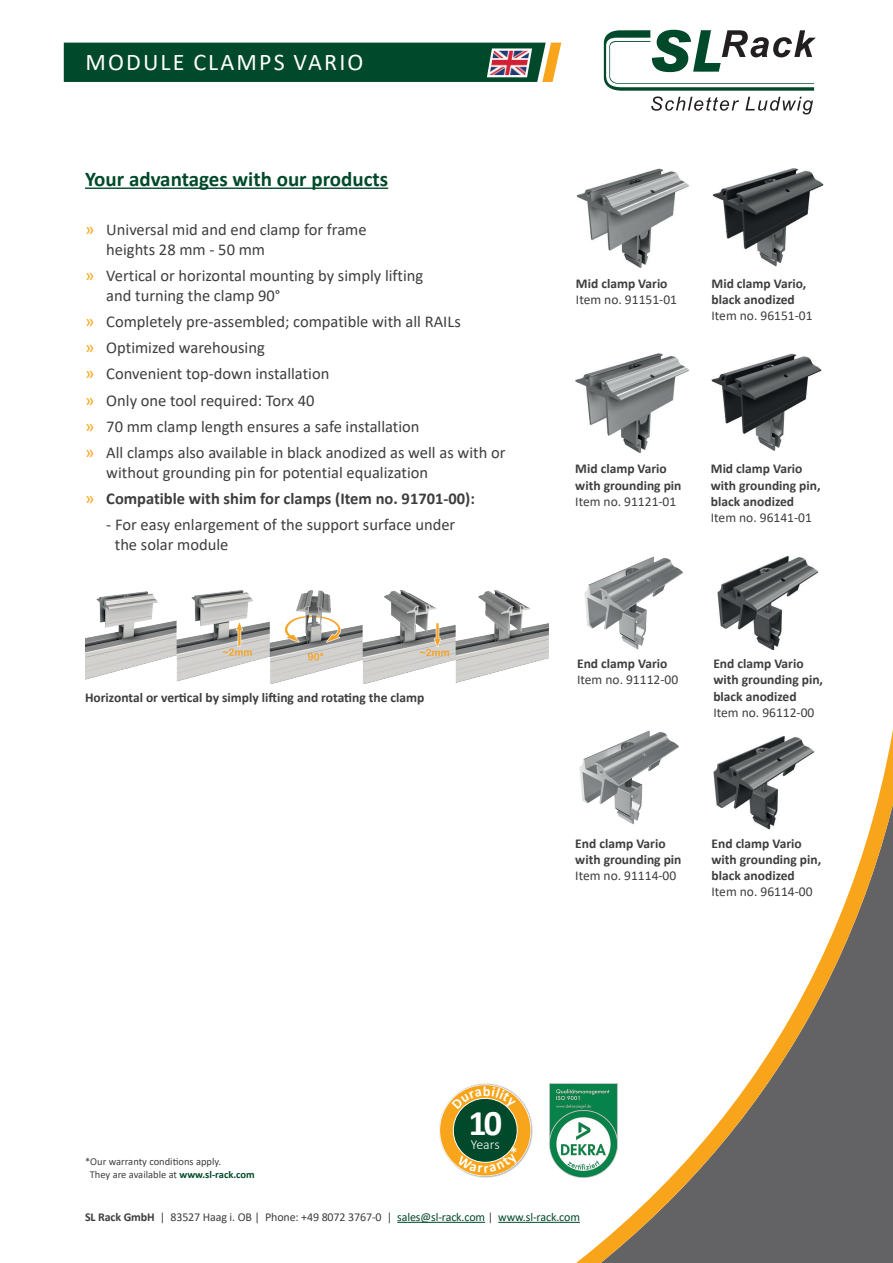
<style>
.page{position:relative;width:893px;height:1263px;background:#fff}
.page>*{position:absolute;margin:0;border:0;box-sizing:border-box;transform-origin:0 0}
.t1{font:700 36.15px "Calibri";color:#fff}
.t2{font:24px "Calibri";letter-spacing:.09em;color:#fff}
.t3{font:700 21px "Calibri";color:#00492a}
.t4{font:16.5px/26.2px "Calibri";color:#3e3e3f}
.t5{font:700 16.5px/26.2px "Calibri";color:#3e3e3f}
.t6{font:300 13.95px "Calibri";letter-spacing:-.01em;color:#fff}
.t7{font:700 13.5px/16.2px "Calibri";color:#3e3e3f}
.t8{font:13.5px "Calibri";color:#3e3e3f}
.t9{font:12px "Calibri";letter-spacing:-.01em;color:#3e3e3f}
.t10{font:10.5px/12.6px "Calibri";color:#3e3e3f}
.s1{font-size:18px;color:#f9a51b}
.s2{font-weight:400}
.s3{font-weight:400;font-size:18px;color:#f9a51b}
.s4{font-weight:700;color:#00492a}
.s5{font-weight:700}
.s6{color:#00492a}
</style>
<div class="page">
<svg style="left:604px;top:30px;width:212px;height:84px"></svg>
<hr style="left:397px;top:1222px;width:88px;height:1px;background:#00492a">
<hr style="left:498px;top:1222px;width:82px;height:1px;background:#00492a">
<svg style="left:560px;top:730px;width:333px;height:533px"></svg>
<svg style="left:64px;top:43px;width:497px;height:39px;background:#165335"></svg>
<hr style="left:85px;top:188px;width:303px;height:1px;background:#00492a">
<div style="left:438px;top:1083px;width:95px;height:95px;background:#231f20;opacity:.3"></div>
<img style="left:584px;top:556px;width:99px;height:94px">
<img style="left:717px;top:556px;width:102px;height:94px">
<img style="left:85px;top:590px;width:464px;height:93px">
<img style="left:576px;top:168px;width:113px;height:100px">
<img style="left:712px;top:168px;width:112px;height:99px">
<img style="left:575px;top:353px;width:114px;height:100px">
<img style="left:711px;top:353px;width:110px;height:97px">
<img style="left:573px;top:730px;width:112px;height:96px">
<img style="left:710px;top:734px;width:106px;height:95px">
<img style="left:550px;top:1083px;width:68px;height:95px">
<svg style="left:450px;top:1086px;width:71px;height:86px;background:#797f3c"></svg>
<h2 class="t2" style="left:86px;top:45px;width:279px">MODULE CLAMPS VARIO</h2>
<p class="t3" style="left:85px;top:164px;width:305px">Your advantages with our products</p>
<p class="t4" style="left:106px;top:219px;width:262px;line-height:19.8px;text-indent:-21px"><span class="s1">»</span> Universal mid and end clamp for frame heights 28 mm - 50 mm</p>
<p class="t4" style="left:106px;top:265px;width:319px;line-height:19.8px;text-indent:-21px"><span class="s1">»</span> Vertical or horizontal mounting by simply lifting and turning the clamp 90°</p>
<p class="t4" style="left:85px;top:308px;width:422px"><span class="s1">»</span> Completely pre-assembled; compatible with all RAILs<br><span class="s1">»</span> Optimized warehousing<br><span class="s1">»</span> Convenient top-down installation<br><span class="s1">»</span> Only one tool required: Torx 40<br><span class="s1">»</span> 70 mm clamp length ensures a safe installation<br><span class="s1">»</span> All clamps also available in black anodized as well as with or</p>
<p class="t5" style="left:85px;top:459px;width:391px;text-indent:21px"><span class="s2">without grounding pin for potential equalization<br></span><span class="s3">»</span> Compatible with shim for clamps (Item no. 91701-00):</p>
<p class="t4" style="left:115px;top:514px;width:342px;line-height:19.8px;text-indent:-8px">- For easy enlargement of the support surface under the solar module</p>
<p class="t7" style="left:85px;top:689px;width:341px">Horizontal or vertical by simply lifting and rotating the clamp</p>
<p class="t7" style="left:576px;top:275px;width:93px">Mid clamp Vario</p>
<p class="t8" style="left:576px;top:290px;width:103px">Item no. 91151-01</p>
<p class="t7" style="left:711px;top:275px;width:96px">Mid clamp Vario, black anodized</p>
<p class="t8" style="left:711px;top:306px;width:103px">Item no. 96151-01</p>
<p class="t7" style="left:575px;top:461px;width:108px">Mid clamp Vario with grounding pin</p>
<p class="t8" style="left:575px;top:492px;width:103px">Item no. 91121-01</p>
<p class="t7" style="left:711px;top:461px;width:111px">Mid clamp Vario with grounding pin, black anodized</p>
<p class="t8" style="left:711px;top:508px;width:103px">Item no. 96141-01</p>
<p class="t7" style="left:577px;top:655px;width:92px">End clamp Vario</p>
<p class="t8" style="left:577px;top:670px;width:103px">Item no. 91112-00</p>
<p class="t7" style="left:713px;top:655px;width:111px">End clamp Vario with grounding pin, black anodized</p>
<p class="t8" style="left:713px;top:703px;width:103px">Item no. 96112-00</p>
<p class="t7" style="left:575px;top:835px;width:108px">End clamp Vario with grounding pin</p>
<p class="t8" style="left:575px;top:866px;width:103px">Item no. 91114-00</p>
<p class="t7" style="left:711px;top:835px;width:111px">End clamp Vario with grounding pin, black anodized</p>
<p class="t8" style="left:711px;top:882px;width:103px">Item no. 96114-00</p>
<p class="t10" style="left:90px;top:1155px;width:166px;text-indent:-5px">*Our warranty conditions apply.<br>They are available at <span class="s4">www.sl-rack.com</span></p>
<h1 class="t1" style="left:468px;top:1097px;width:35px">10</h1>
<p class="t6" style="left:471px;top:1135px;width:30px">Years</p>
<p class="t9" style="left:85px;top:1208px;width:496px"><span class="s5">SL Rack GmbH</span> | 83527 Haag i. OB | Phone: +49 8072 3767-0 | <span class="s6">sales@sl-rack.com</span> | <span class="s6">www.sl-rack.com</span></p>
</div>
